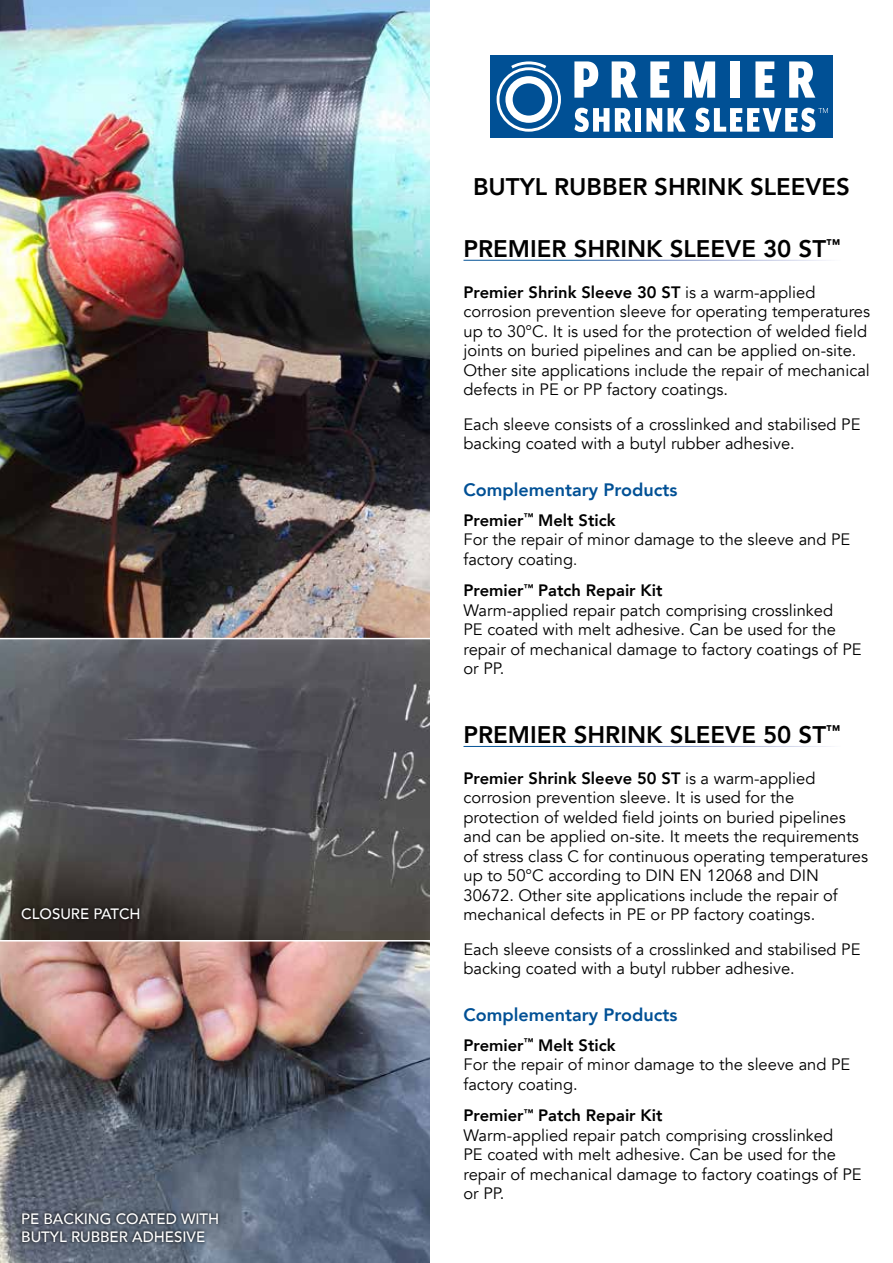
<style>
.page{position:relative;width:893px;height:1263px;background:#fff}
.page>*{position:absolute;margin:0;border:0;box-sizing:border-box;transform-origin:0 0}
.t1{font:800 24px "Avenir";color:#000}
.t2{font:800 18px "Avenir";color:#005095}
.t3{font:16.5px/19.5px "Avenir";color:#000}
.t4{font:500 15px/18px "Avenir";color:#fff}
.s1{font-weight:800}
.s2{font-size:15px}
</style>
<div class="page">
<img style="left:0;top:0;width:429px;height:1263px">
<hr style="left:0;top:638px;width:442px;height:1px;background:#fff">
<hr style="left:0;top:940px;width:435px;height:1px;background:#fff">
<div style="left:490px;top:55px;width:342px;height:83px;background:#005095"></div>
<svg style="left:574px;top:61px;width:24px;height:37px"></svg>
<svg style="left:612px;top:61px;width:26px;height:37px"></svg>
<svg style="left:650px;top:61px;width:19px;height:37px"></svg>
<svg style="left:684px;top:61px;width:31px;height:37px"></svg>
<div style="left:731px;top:61px;width:9px;height:37px;background:#fff"></div>
<svg style="left:755px;top:61px;width:19px;height:37px"></svg>
<svg style="left:789px;top:61px;width:26px;height:37px"></svg>
<svg style="left:497px;top:61px;width:64px;height:71px"></svg>
<svg style="left:574px;top:108px;width:35px;height:24px"></svg>
<svg style="left:615px;top:108px;width:17px;height:24px"></svg>
<div style="left:635px;top:108px;width:6px;height:24px;background:#fff"></div>
<svg style="left:646px;top:108px;width:16px;height:24px"></svg>
<svg style="left:668px;top:108px;width:18px;height:24px"></svg>
<svg style="left:695px;top:108px;width:133px;height:24px"></svg>
<div style="left:18px;top:905px;width:125px;height:17px;background:linear-gradient(to right,#23201a,#211c1c)"></div>
<svg style="left:19px;top:1210px;width:202px;height:35px;background:#4c5562"></svg>
<p class="t4" style="left:21px;top:906px;width:121px">CLOSURE PATCH</p>
<p class="t4" style="left:21px;top:1211px;width:200px">PE BACKING COATED WITH<br>BUTYL RUBBER ADHESIVE</p>
<h1 class="t1" style="left:473px;top:176px;width:378px">BUTYL RUBBER SHRINK SLEEVES</h1>
<h1 class="t1" style="left:463px;top:238px;width:378px">PREMIER SHRINK SLEEVE 30 ST<sup>™</sup></h1>
<p class="t3" style="left:463px;top:284px;width:408px"><span class="s1">Premier Shrink Sleeve 30 ST</span> is a warm-applied corrosion prevention sleeve for operating temperatures up to 30°C. It is used for the protection of welded field joints on buried pipelines and can be applied on-site.<br>Other site applications include the repair of mechanical defects in PE or PP factory coatings.</p>
<p class="t3" style="left:463px;top:416px;width:398px">Each sleeve consists of a crosslinked and stabilised PE backing coated with a butyl rubber adhesive.</p>
<p class="t2" style="left:463px;top:482px;width:215px">Complementary Products</p>
<p class="t3" style="left:463px;top:512px;width:388px"><span class="s1">Premier</span><sup>™</sup> <span class="s1">Melt Stick<br></span>For the repair of minor damage to the sleeve and PE factory coating<span class="s2">.</span></p>
<p class="t3" style="left:463px;top:582px;width:400px"><span class="s1">Premier</span><sup>™</sup> <span class="s1">Patch Repair Kit<br></span>Warm-applied repair patch comprising crosslinked<br>PE coated with melt adhesive. Can be used for the repair of mechanical damage to factory coatings of PE or PP.</p>
<h1 class="t1" style="left:463px;top:724px;width:378px">PREMIER SHRINK SLEEVE 50 ST<sup>™</sup></h1>
<p class="t3" style="left:463px;top:770px;width:406px"><span class="s1">Premier Shrink Sleeve 50 ST</span> is a warm-applied corrosion prevention sleeve. It is used for the protection of welded field joints on buried pipelines and can be applied on-site. It meets the requirements of stress class C for continuous operating temperatures up to 50°C according to DIN EN 12068 and DIN 30672. Other site applications include the repair of mechanical defects in PE or PP factory coatings.</p>
<p class="t3" style="left:463px;top:941px;width:398px">Each sleeve consists of a crosslinked and stabilised PE backing coated with a butyl rubber adhesive.</p>
<p class="t2" style="left:463px;top:1007px;width:215px">Complementary Products</p>
<p class="t3" style="left:463px;top:1037px;width:388px"><span class="s1">Premier</span><sup>™</sup> <span class="s1">Melt Stick<br></span>For the repair of minor damage to the sleeve and PE factory coating.</p>
<p class="t3" style="left:463px;top:1107px;width:400px"><span class="s1">Premier</span><sup>™</sup> <span class="s1">Patch Repair Kit<br></span>Warm-applied repair patch comprising crosslinked<br>PE coated with melt adhesive. Can be used for the repair of mechanical damage to factory coatings of PE or PP.</p>
</div>
